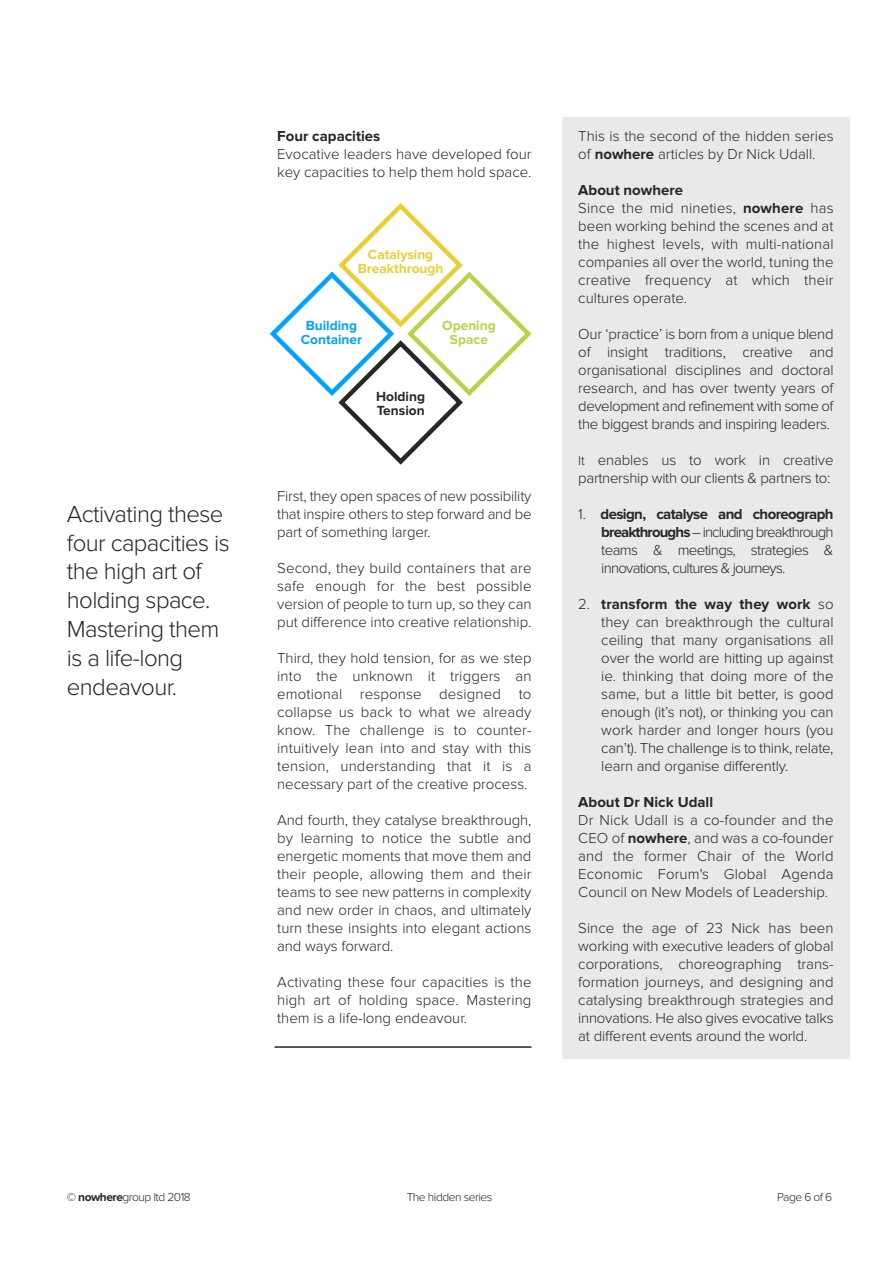
<style>
.page{position:relative;width:893px;height:1263px;background:#fff}
.page>*{position:absolute;margin:0;border:0;box-sizing:border-box;transform-origin:0 0}
.t1{font:300 24px/28.8px "Proxima Nova";letter-spacing:-.025em;color:#272526}
.t2{font:300 15px/18px "Proxima Nova";color:#272526;text-align:justify}
.t3{font:300 15px/18px "Proxima Nova";letter-spacing:-.02em;color:#272526}
.t4{font:700 15px "Proxima Nova";color:#272526}
.t5{font:700 13.65px/13.6px "Proxima Nova";color:#eace34;text-align:center}
.t6{font:700 13.65px/13.6px "Proxima Nova";color:#00a2ff;text-align:center}
.t7{font:700 13.65px/13.6px "Proxima Nova";color:#272526}
.t8{font:700 13.65px/13.6px "Proxima Nova";color:#bad148;text-align:center}
.t9{font:300 12px "Proxima Nova";letter-spacing:-.04em;color:#272526}
.s1{font-weight:700}
.s2{font-size:13.5px}
</style>
<div class="page">
<div style="left:562px;top:117px;width:287px;height:942px;background:#e9e9e9"></div>
<svg style="left:269px;top:203px;width:263px;height:262px"></svg>
<hr style="left:275px;top:1046px;width:256px;height:2px;background:#272526">
<h1 class="t1" style="left:67px;top:501px;width:164px">Activating these four capacities is the high art of holding space.<br>Mastering them is a life-long endeavour.</h1>
<p class="t4" style="left:277px;top:131px;width:105px">Four capacities</p>
<p class="t2" style="left:277px;top:146px;width:256px">Evocative leaders have developed four key capacities to help them hold space.</p>
<p class="t5" style="left:358px;top:249px;width:87px">Catalysing<br>Breakthrough</p>
<p class="t6" style="left:301px;top:320px;width:63px">Building<br>Container</p>
<p class="t7" style="left:376px;top:391px;width:50px">Holding<br>Tension</p>
<p class="t8" style="left:442px;top:320px;width:55px">Opening<br>Space</p>
<p class="t2" style="left:277px;top:488px;width:256px">First, they open spaces of new possibility that inspire others to step forward and be part of something larger.</p>
<p class="t2" style="left:277px;top:560px;width:256px">Second, they build containers that are safe enough for the best possible version of people to turn up, so they can put difference into creative relationship.</p>
<p class="t2" style="left:277px;top:650px;width:256px">Third, they hold tension, for as we step into the unknown it triggers an emotional response designed to collapse us back to what we already know. The challenge is to counter&shy;intuitively lean into and stay with this tension, understanding that it is a necessary part of the creative process.</p>
<p class="t2" style="left:277px;top:812px;width:256px">And fourth, they catalyse breakthrough, by learning to notice the subtle and energetic moments that move them and their people, allowing them and their teams to see new patterns in complexity and new order in chaos, and ultimately turn these insights into elegant actions and ways forward.</p>
<p class="t2" style="left:277px;top:974px;width:256px">Activating these four capacities is the high art of holding space. Mastering them is a life-long endeavour.</p>
<p class="t2" style="left:578px;top:128px;width:257px">This is the second of the hidden series of <span class="s1">nowhere</span> articles by Dr Nick Udall.</p>
<p class="t2" style="left:578px;top:182px;width:257px;text-align:left"><span class="s1">About nowhere<br></span>Since the mid nineties, <span class="s1">nowhere</span> has been working behind the scenes and at the highest levels, with multi-national companies all over the world, tuning the creative frequency at which their cultures operate.</p>
<p class="t2" style="left:578px;top:326px;width:257px">Our ‘practice’ is born from a unique blend of insight traditions, creative and organisational disciplines and doctoral research, and has over twenty years of development and refinement with some of the biggest brands and inspiring leaders.</p>
<p class="t3" style="left:578px;top:452px;width:257px"><span class="s2">It</span> enables us to work in creative partnership with our clients &amp; partners to:</p>
<p class="t2" style="left:601px;top:506px;width:234px;text-indent:-23px">1. <span class="s1">design, catalyse and choreograph breakthroughs</span> – including breakthrough teams &amp; meetings, strategies &amp; innovations, cultures &amp; journeys.</p>
<p class="t2" style="left:601px;top:596px;width:234px;text-indent:-23px">2. <span class="s1">transform the way they work</span> so they can breakthrough the cultural ceiling that many organisations all over the world are hitting up against ie. thinking that doing more of the same, but a little bit better, is good enough (it’s not), or thinking you can work harder and longer hours (you can’t). The challenge is to think, relate, learn and organise differently.</p>
<p class="t4" style="left:578px;top:797px;width:136px">About Dr Nick Udall</p>
<p class="t2" style="left:578px;top:812px;width:257px">Dr Nick Udall is a co-founder and the CEO of <span class="s1">nowhere</span>, and was a co-founder and the former Chair of the World Economic Forum's Global Agenda Council on New Models of Leadership.</p>
<p class="t2" style="left:578px;top:920px;width:257px">Since the age of 23 Nick has been working with executive leaders of global corporations, choreographing trans&shy;formation journeys, and designing and catalysing breakthrough strategies and innovations. He also gives evocative talks at different events around the world.</p>
<p class="t9" style="left:67px;top:1193px;width:126px">© <span class="s1">nowhere</span>group ltd 2018</p>
<p class="t9" style="left:407px;top:1193px;width:87px">The hidden series</p>
<p class="t9" style="left:777px;top:1193px;width:57px">Page 6 of 6</p>
</div>
